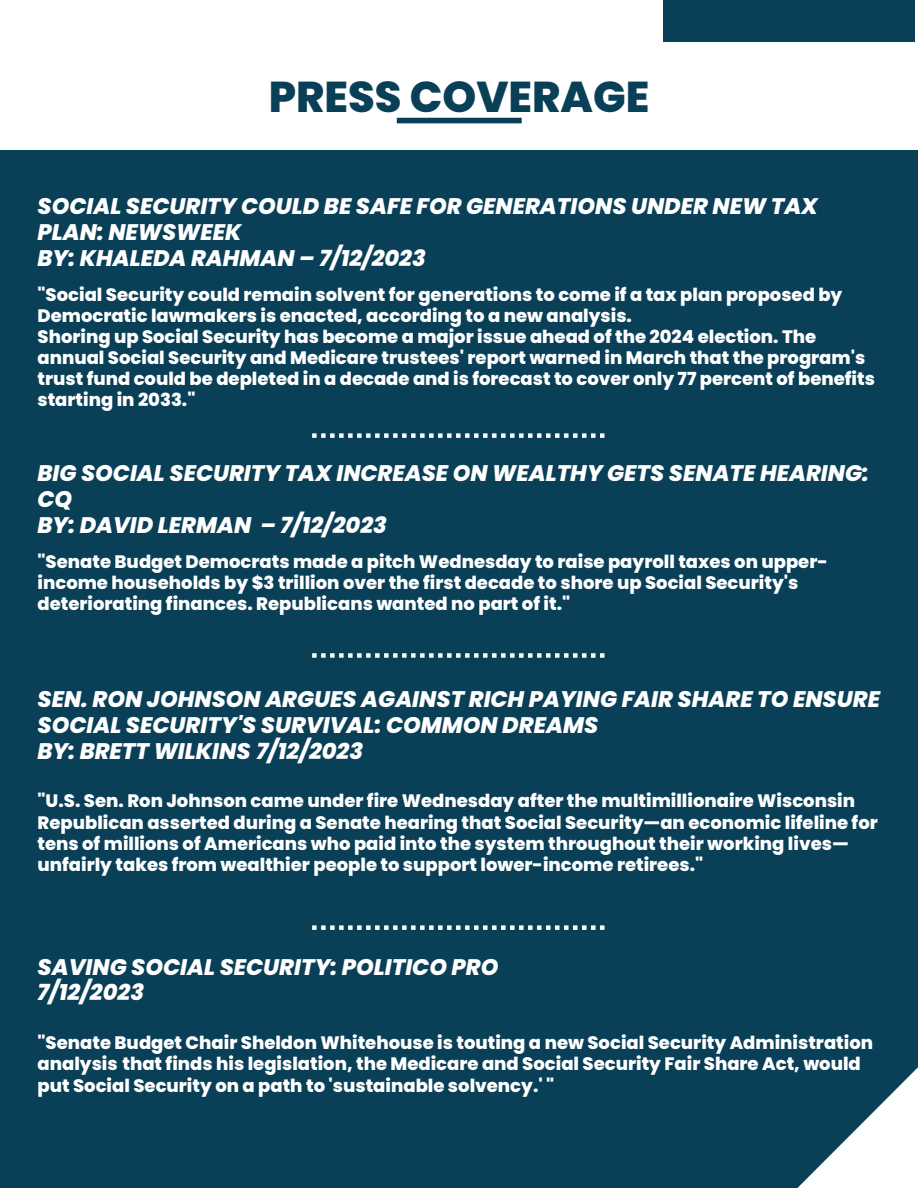
<style>
.page{position:relative;width:918px;height:1188px;background:#fff}
.page>*{position:absolute;margin:0;border:0;box-sizing:border-box;transform-origin:0 0}
.t1{font:800 43.05px "Poppins";color:#093f57}
.t2{font:italic 800 22.5px/26px "Poppins";color:#fff}
.t3{font:800 18px/21px "Poppins";color:#fff}
</style>
<div class="page">
<div style="left:397px;top:118px;width:125px;height:5px;background:#093f57"></div>
<div style="left:663px;top:0;width:252px;height:42px;background:#093f57"></div>
<div style="left:0;top:151px;width:918px;height:1037px;background:#093f57"></div>
<svg style="left:797px;top:1067px;width:121px;height:121px"></svg>
<svg style="left:312px;top:433px;width:292px;height:5px"></svg>
<svg style="left:312px;top:653px;width:292px;height:5px"></svg>
<svg style="left:312px;top:925px;width:292px;height:5px"></svg>
<p class="t1" style="left:269px;top:66px;width:382px">PRESS COVERAGE</p>
<p class="t2" style="left:38px;top:193px;width:782px">SOCIAL SECURITY COULD BE SAFE FOR GENERATIONS UNDER NEW TAX<br>PLAN: NEWSWEEK</p>
<p class="t2" style="left:38px;top:245px;width:390px">BY: KHALEDA RAHMAN – 7/12/2023</p>
<p class="t3" style="left:38px;top:284px;width:806px">"Social Security could remain solvent for generations to come if a tax plan proposed by<br>Democratic lawmakers is enacted, according to a new analysis.</p>
<p class="t3" style="left:38px;top:326px;width:839px">Shoring up Social Security has become a major issue ahead of the 2024 election. The annual Social Security and Medicare trustees' report warned in March that the program's trust fund could be depleted in a decade and is forecast to cover only 77 percent of benefits starting in 2033."</p>
<p class="t2" style="left:38px;top:460px;width:833px">BIG SOCIAL SECURITY TAX INCREASE ON WEALTHY GETS SENATE HEARING:<br>CQ</p>
<p class="t2" style="left:38px;top:512px;width:351px">BY: DAVID LERMAN – 7/12/2023</p>
<p class="t3" style="left:38px;top:552px;width:792px">"Senate Budget Democrats made a pitch Wednesday to raise payroll taxes on upper&shy;income households by $3 trillion over the first decade to shore up Social Security's deteriorating finances. Republicans wanted no part of it."</p>
<p class="t2" style="left:38px;top:686px;width:844px">SEN. RON JOHNSON ARGUES AGAINST RICH PAYING FAIR SHARE TO ENSURE<br>SOCIAL SECURITY'S SURVIVAL: COMMON DREAMS</p>
<p class="t2" style="left:38px;top:738px;width:327px">BY: BRETT WILKINS 7/12/2023</p>
<p class="t3" style="left:38px;top:790px;width:842px">"U.S. Sen. Ron Johnson came under fire Wednesday after the multimillionaire Wisconsin Republican asserted during a Senate hearing that Social Security—an economic lifeline for tens of millions of Americans who paid into the system throughout their working lives— unfairly takes from wealthier people to support lower-income retirees."</p>
<p class="t2" style="left:38px;top:954px;width:462px">SAVING SOCIAL SECURITY: POLITICO PRO</p>
<p class="t2" style="left:38px;top:980px;width:108px">7/12/2023</p>
<p class="t3" style="left:38px;top:1032px;width:837px">"Senate Budget Chair Sheldon Whitehouse is touting a new Social Security Administration analysis that finds his legislation, the Medicare and Social Security Fair Share Act, would put Social Security on a path to 'sustainable solvency.' "</p>
</div>
